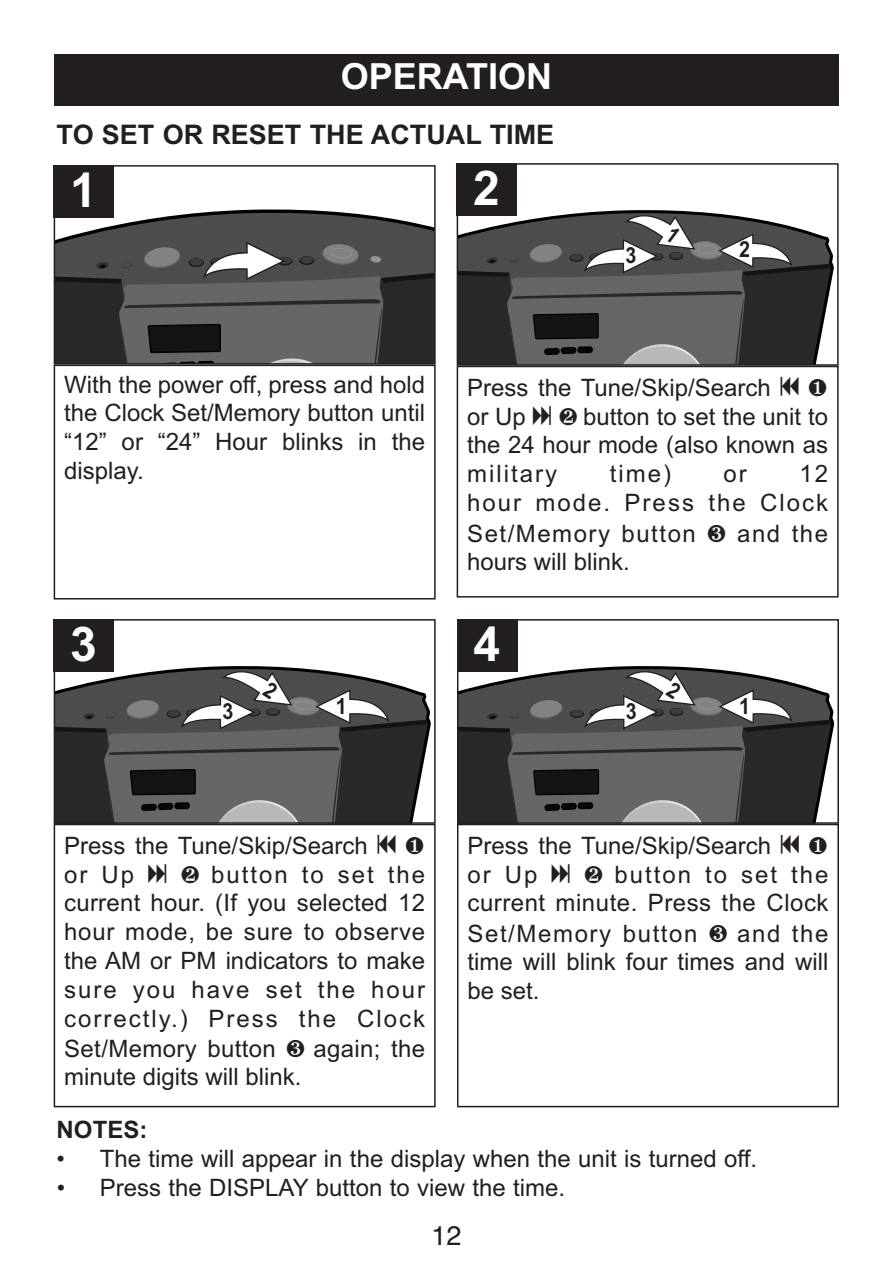
<style>
.page{position:relative;width:893px;height:1276px;background:#fff}
.page>*{position:absolute;margin:0;border:0;box-sizing:border-box;transform-origin:0 0}
.t1{font:700 48px "Arial";color:#fff}
.t2{font:700 36px "Arial";color:#fff}
.t3{font:700 27px "Arial";color:#231f20}
.t4{font:27px "Helvetica";color:#231f20}
.t5{font:24px/28.8px "Arial";color:#231f20;text-align:justify}
.t6{font:700 24px "Arial";color:#231f20}
.t7{font:700 22.2px "Arial";color:#231f20;scale:.89 1}
.s1{font-family:"Treasure Chest"}
</style>
<div class="page">
<div style="left:54px;top:365px;width:382px;height:234px;border:2px solid #231f20"></div>
<svg style="left:57px;top:209px;width:376px;height:32px;fill:#4d4d4d"></svg>
<svg style="left:57px;top:241px;width:376px;height:121px;background:#4f4f4f"></svg>
<div style="left:54px;top:165px;width:382px;height:200px;border:2px solid #231f20"></div>
<div style="left:54px;top:165px;width:60px;height:53px;background:#231f20"></div>
<div style="left:54px;top:824px;width:382px;height:283px;border:2px solid #231f20"></div>
<div style="left:54px;top:619px;width:382px;height:204px;border:2px solid #231f20"></div>
<div style="left:54px;top:619px;width:60px;height:52px;background:#231f20"></div>
<div style="left:457px;top:823px;width:382px;height:284px;border:2px solid #231f20"></div>
<div style="left:457px;top:619px;width:382px;height:204px;border:2px solid #231f20"></div>
<div style="left:457px;top:619px;width:60px;height:52px;background:#231f20"></div>
<div style="left:457px;top:366px;width:382px;height:231px;border:2px solid #231f20"></div>
<div style="left:457px;top:163px;width:382px;height:203px;border:2px solid #231f20"></div>
<div style="left:457px;top:163px;width:60px;height:53px;background:#231f20"></div>
<div style="left:54px;top:54px;width:785px;height:52px;background:#231f20"></div>
<svg style="left:54px;top:666px;width:374px;height:157px;background:#5b5b5b"></svg>
<svg style="left:458px;top:666px;width:373px;height:157px;background:#5b5b5b"></svg>
<svg style="left:457px;top:210px;width:374px;height:155px;background:#5b5b5b"></svg>
<h2 class="t2" style="left:341px;top:56px;width:213px">OPERATION</h2>
<p class="t3" style="left:57px;top:119px;width:499px">TO SET OR RESET THE ACTUAL TIME</p>
<h1 class="t1" style="left:70px;top:162px;width:28px">1</h1>
<h1 class="t1" style="left:473px;top:160px;width:28px">2</h1>
<p class="t7" style="left:626px;top:240px;width:14px">3</p>
<p class="t7" style="left:739px;top:235px;width:14px">2</p>
<p class="t5" style="left:64px;top:370px;width:362px">With the power off, press and hold the Clock Set/Memory button until “12” or “24” Hour blinks in the display.</p>
<p class="t5" style="left:467px;top:373px;width:362px">Press the Tune/Skip/Search <span class="s1">O 1 </span>or Up <span class="s1">N 2</span> button to set the unit to the 24 hour mode (also known as military</p>
<p class="t5" style="left:610px;top:459px;width:63px">time)</p>
<p class="t5" style="left:724px;top:459px;width:25px">or</p>
<p class="t5" style="left:467px;top:459px;width:362px;line-height:29.7px;text-indent:332px">12 hour mode. Press the Clock Set/Memory button <span class="s1">3</span> and the</p>
<p class="t5" style="left:467px;top:547px;width:164px">hours will blink.</p>
<h1 class="t1" style="left:70px;top:616px;width:28px">3</h1>
<h1 class="t1" style="left:474px;top:616px;width:28px">4</h1>
<p class="t7" style="left:223px;top:698px;width:14px">3</p>
<p class="t7" style="left:336px;top:693px;width:14px">1</p>
<p class="t7" style="left:626px;top:698px;width:14px">3</p>
<p class="t7" style="left:739px;top:693px;width:14px">1</p>
<p class="t5" style="left:64px;top:830px;width:363px">Press the Tune/Skip/Search <span class="s1">O 1 </span>or Up <span class="s1">N 2</span> button to set the current hour. (If you selected 12 hour mode, be sure to observe the AM or PM indicators to make sure you have set the hour correctly.) Press the Clock Set/Memory button <span class="s1">3</span> again; the</p>
<p class="t5" style="left:64px;top:1062px;width:239px">minute digits will blink.</p>
<p class="t5" style="left:467px;top:831px;width:362px">Press the Tune/Skip/Search <span class="s1">O 1 </span>or Up <span class="s1">N 2</span> button to set the current minute. Press the Clock</p>
<p class="t5" style="left:467px;top:919px;width:362px">Set/Memory button <span class="s1">3</span> and the time will blink four times and will be set.</p>
<p class="t6" style="left:57px;top:1116px;width:92px">NOTES:</p>
<p class="t5" style="left:57px;top:1144px;width:702px">• The time will appear in the display when the unit is turned off.</p>
<p class="t5" style="left:57px;top:1173px;width:510px">• Press the DISPLAY button to view the time.</p>
<p class="t4" style="left:431px;top:1220px;width:32px">12</p>
</div>
